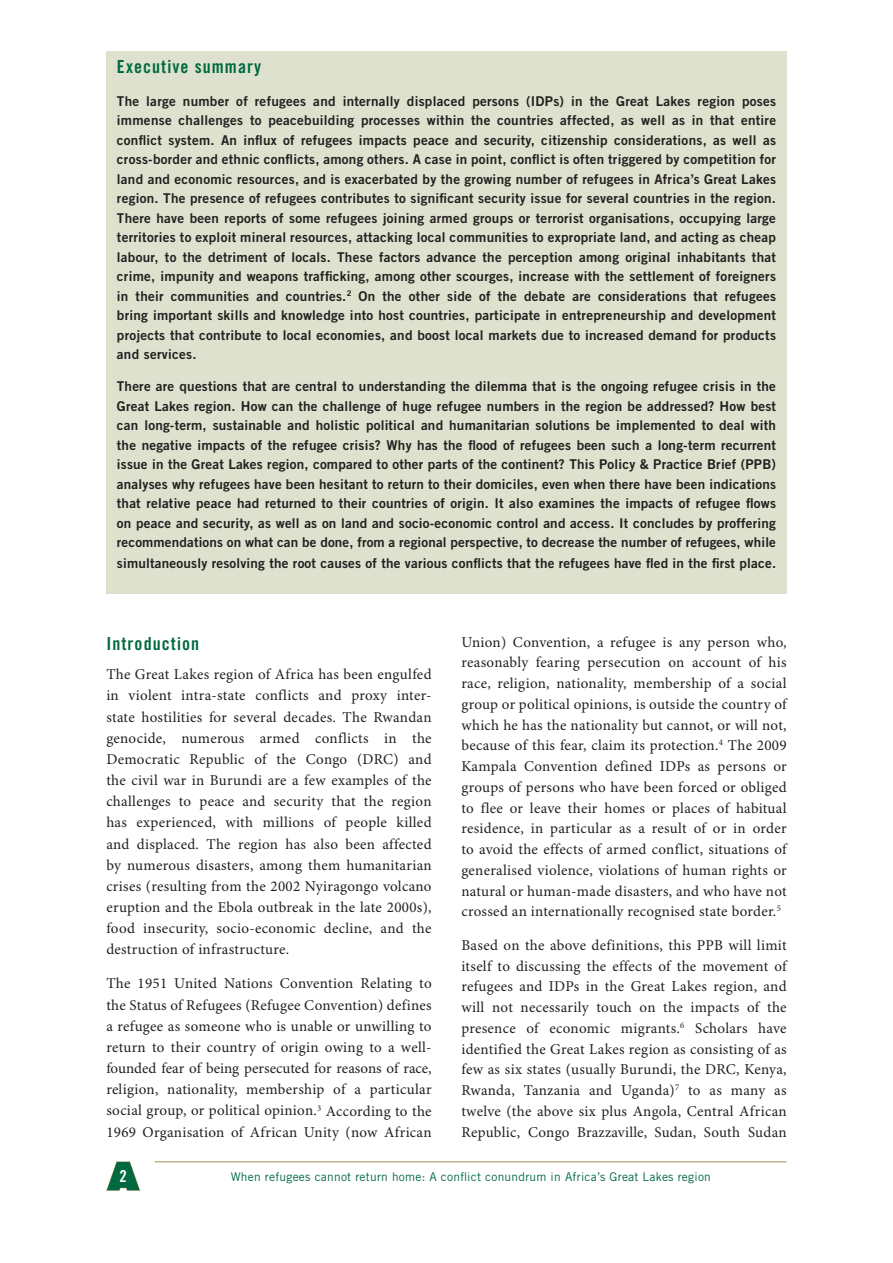
<style>
.page{position:relative;width:893px;height:1263px;background:#fff}
.page>*{position:absolute;margin:0;border:0;box-sizing:border-box;transform-origin:0 0}
.t1{font:18px "Trade Gothic Bold Cond Twenty";letter-spacing:.06em;color:#00693f}
.t2{font:16.5px "Trade Gothic Bold Cond Twenty";color:#fff}
.t3{font:15px/20.7px "Minion Pro";letter-spacing:.02em;color:#231f20;text-align:justify}
.t4{font:13.5px/19.5px "Trade Gothic Bold Two";letter-spacing:.015em;color:#231f20;text-align:justify}
.t5{font:12px "Trade Gothic";letter-spacing:.02em;color:#00693f}
</style>
<div class="page">
<hr style="left:155px;top:1161px;width:632px;height:1px;background:#9f8f54">
<svg style="left:106px;top:1161px;width:34px;height:30px"></svg>
<div style="left:106px;top:51px;width:681px;height:542px;background:#dde1cd"></div>
<h1 class="t1" style="left:117px;top:56px;width:146px">Executive summary</h1>
<p class="t4" style="left:117px;top:91px;width:661px">The large number of refugees and internally displaced persons (IDPs) in the Great Lakes region poses immense challenges to peacebuilding processes within the countries affected, as well as in that entire conflict system. An influx of refugees impacts peace and security, citizenship considerations, as well as cross-border and ethnic conflicts, among others. A case in point, conflict is often triggered by competition for land and economic resources, and is exacerbated by the growing number of refugees in Africa’s Great Lakes region. The presence of refugees contributes to significant security issue for several countries in the region.<br>There have been reports of some refugees joining armed groups or terrorist organisations, occupying large territories to exploit mineral resources, attacking local communities to expropriate land, and acting as cheap labour, to the detriment of locals. These factors advance the perception among original inhabitants that crime, impunity and weapons trafficking, among other scourges, increase with the settlement of foreigners in their communities and countries.<sup>2</sup> On the other side of the debate are considerations that refugees bring important skills and knowledge into host countries, participate in entrepreneurship and development projects that contribute to local economies, and boost local markets due to increased demand for products and services.</p>
<p class="t4" style="left:117px;top:377px;width:661px">There are questions that are central to understanding the dilemma that is the ongoing refugee crisis in the Great Lakes region. How can the challenge of huge refugee numbers in the region be addressed? How best can long-term, sustainable and holistic political and humanitarian solutions be implemented to deal with the negative impacts of the refugee crisis? Why has the flood of refugees been such a long-term recurrent issue in the Great Lakes region, compared to other parts of the continent? This Policy &amp; Practice Brief (PPB) analyses why refugees have been hesitant to return to their domiciles, even when there have been indications that relative peace had returned to their countries of origin. It also examines the impacts of refugee flows on peace and security, as well as on land and socio-economic control and access. It concludes by proffering recommendations on what can be done, from a regional perspective, to decrease the number of refugees, while</p>
<p class="t4" style="left:117px;top:554px;width:661px">simultaneously resolving the root causes of the various conflicts that the refugees have fled in the first place.</p>
<h1 class="t1" style="left:106px;top:632px;width:94px">Introduction</h1>
<p class="t3" style="left:106px;top:664px;width:327px;line-height:21.1px">The Great Lakes region of Africa has been engulfed in violent intra-state conflicts and proxy inter&shy;state hostilities for several decades. The Rwandan genocide, numerous armed conflicts in the Democratic Republic of the Congo (DRC) and the civil war in Burundi are a few examples of the challenges to peace and security that the region has experienced, with millions of people killed and displaced. The region has also been affected by numerous disasters, among them humanitarian crises (resulting from the 2002 Nyiragongo volcano eruption and the Ebola outbreak in the late 2000s), food insecurity, socio-economic decline, and the destruction of infrastructure.</p>
<p class="t3" style="left:106px;top:974px;width:327px;line-height:21.1px">The 1951 United Nations Convention Relating to the Status of Refugees (Refugee Convention) defines a refugee as someone who is unable or unwilling to return to their country of origin owing to a well&shy;founded fear of being persecuted for reasons of race, religion, nationality, membership of a particular social group, or political opinion.<sup>3</sup> According to the 1969 Organisation of African Unity (now African</p>
<p class="t3" style="left:461px;top:632px;width:327px">Union) Convention, a refugee is any person who, reasonably fearing persecution on account of his race, religion, nationality, membership of a social group or political opinions, is outside the country of which he has the nationality but cannot, or will not, because of this fear, claim its protection.<sup>4</sup> The 2009<br>Kampala Convention defined IDPs as persons or groups of persons who have been forced or obliged to flee or leave their homes or places of habitual residence, in particular as a result of or in order to avoid the effects of armed conflict, situations of generalised violence, violations of human rights or natural or human-made disasters, and who have not crossed an internationally recognised state border.<sup>5</sup></p>
<p class="t3" style="left:461px;top:935px;width:327px">Based on the above definitions, this PPB will limit itself to discussing the effects of the movement of refugees and IDPs in the Great Lakes region, and will not necessarily touch on the impacts of the presence of economic migrants.<sup>6</sup> Scholars have identified the Great Lakes region as consisting of as few as six states (usually Burundi, the DRC, Kenya, Rwanda, Tanzania and Uganda)<sup>7</sup> to as many as twelve (the above six plus Angola, Central African Republic, Congo Brazzaville, Sudan, South Sudan</p>
<p class="t2" style="left:119px;top:1166px;width:9px">2</p>
<p class="t5" style="left:231px;top:1169px;width:482px">When refugees cannot return home: A conflict conundrum in Africa’s Great Lakes region</p>
</div>
